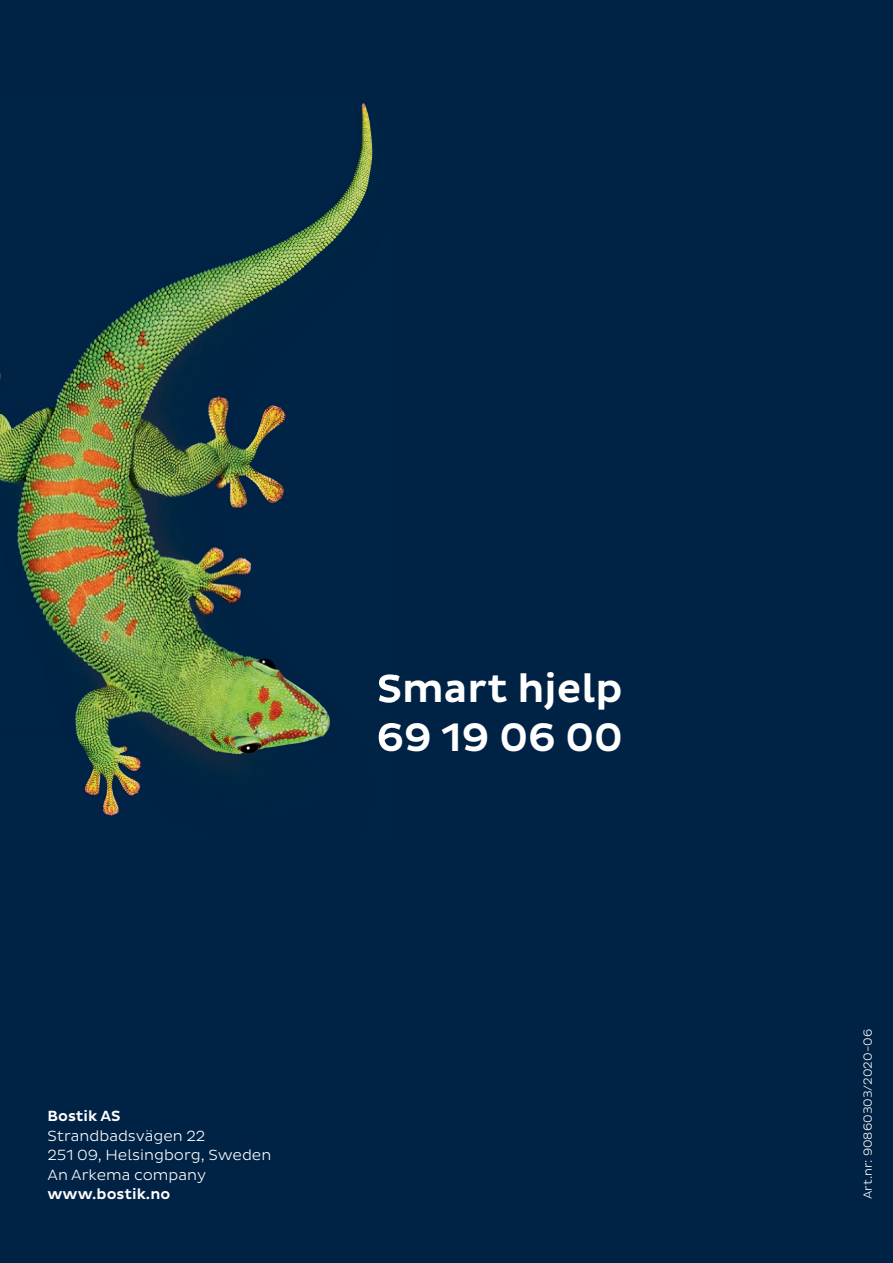
<style>
.page{position:relative;width:893px;height:1263px;background:#002245}
.page>*{position:absolute;margin:0;border:0;box-sizing:border-box;transform-origin:0 0}
.t1{font:500 40.5px/48.6px "Bostik";color:#fff}
.t2{font:300 15px/19.5px "Bostik";color:#fff}
.t3{font:500 15px "Bostik";color:#fff}
.t4{font:300 12px "Bostik";color:#fff}
</style>
<div class="page">
<img style="left:0;top:103px;width:394px;height:713px">
<img style="left:379px;top:672px;width:16px;height:38px">
<img style="left:379px;top:723px;width:16px;height:28px">
<h1 class="t1" style="left:376px;top:665px;width:248px">Smart hjelp<br>69 19 06 00</h1>
<p class="t3" style="left:47px;top:1107px;width:75px">Bostik AS</p>
<p class="t2" style="left:47px;top:1126px;width:225px">Strandbadsvägen 22<br>251 09, Helsingborg, Sweden<br>An Arkema company</p>
<p class="t3" style="left:47px;top:1185px;width:124px">www.bostik.no</p>
<p class="t4" style="left:861px;top:1199px;width:172px;rotate:-90deg">Art.nr: 90860303/2020-06</p>
</div>
